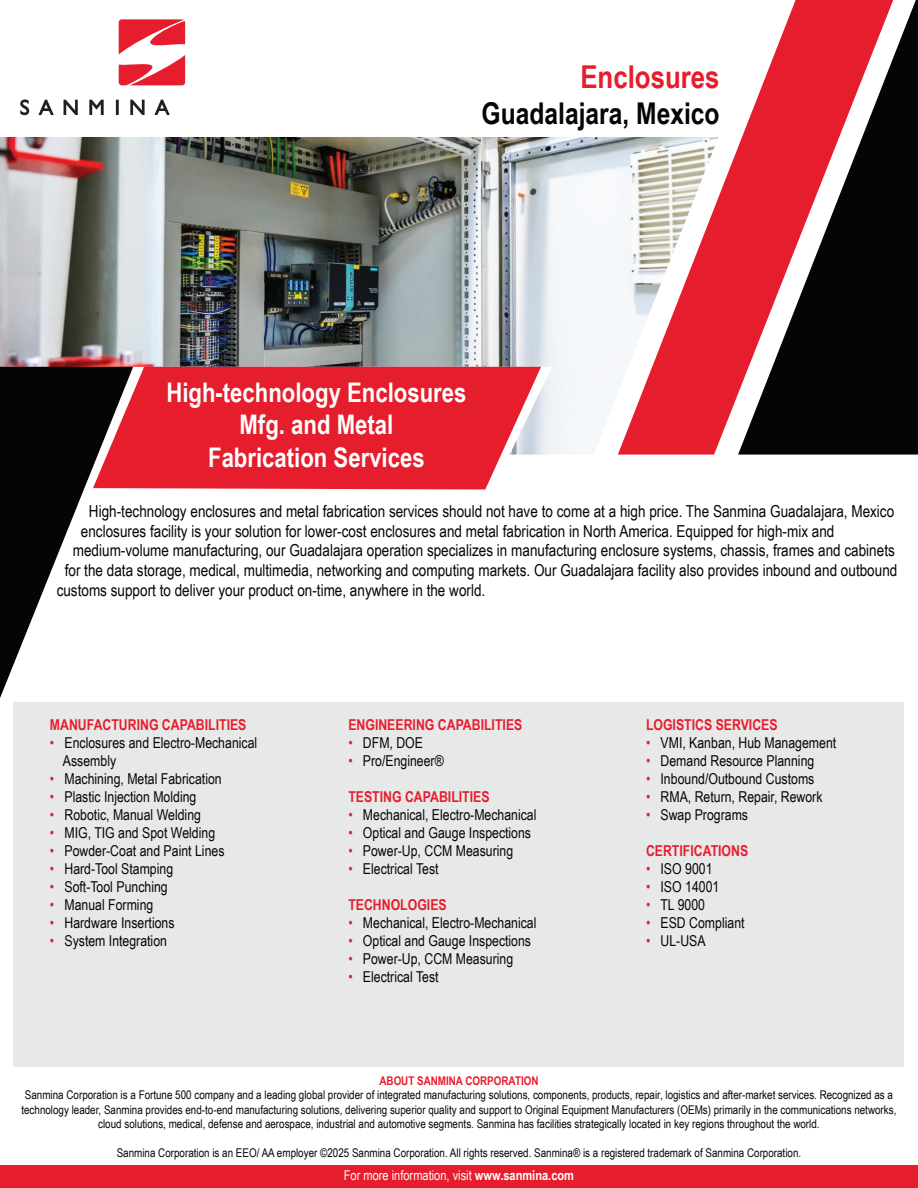
<style>
.page{position:relative;width:918px;height:1188px;background:#fff}
.page>*{position:absolute;margin:0;border:0;box-sizing:border-box;transform-origin:0 0}
.t1{font:700 31.5px "Arial Narrow";color:#e61d2d}
.t2{font:700 30px "Arial Narrow";color:#050504}
.t3{font:700 27px/32.4px "Arial Narrow";color:#fff;text-align:center}
.t4{font:16.5px "Arial Narrow";color:#050504}
.t5{font:15px/18px "Arial Narrow";color:#050504}
.t6{font:700 15px "Arial Narrow";color:#e61d2d}
.t7{font:13.5px "Arial Narrow";color:#fff}
.t8{font:12px/14.4px "Arial Narrow";color:#050504;text-align:center}
.t9{font:700 12px "Arial Narrow";color:#e61d2d}
.s1{color:#e61d2d}
.s2{font-weight:700}
</style>
<div class="page">
<img style="left:0;top:137px;width:618px;height:317px">
<div style="left:14px;top:702px;width:890px;height:365px;background:#e7e9e9"></div>
<div style="left:0;top:1165px;width:918px;height:23px;background:#e61d2d"></div>
<svg style="left:618px;top:137px;width:120px;height:318px"></svg>
<svg style="left:738px;top:0;width:180px;height:455px"></svg>
<svg style="left:119px;top:19px;width:66px;height:66px"></svg>
<svg style="left:20px;top:100px;width:9px;height:15px"></svg>
<svg style="left:38px;top:100px;width:16px;height:15px"></svg>
<svg style="left:64px;top:100px;width:14px;height:15px"></svg>
<svg style="left:89px;top:100px;width:15px;height:15px"></svg>
<svg style="left:116px;top:100px;width:3px;height:15px"></svg>
<svg style="left:130px;top:100px;width:15px;height:15px"></svg>
<svg style="left:154px;top:100px;width:16px;height:15px"></svg>
<svg style="left:541px;top:367px;width:11px;height:88px"></svg>
<svg style="left:133px;top:367px;width:408px;height:123px;fill:#e61d2d"></svg>
<svg style="left:0;top:367px;width:133px;height:331px"></svg>
<h1 class="t1" style="left:580px;top:53px;width:141px">Enclosures</h1>
<h2 class="t2" style="left:482px;top:91px;width:239px">Guadalajara, Mexico</h2>
<h3 class="t3" style="left:166px;top:375px;width:302px">High-technology Enclosures<br>Mfg. and Metal<br>Fabrication Services</h3>
<h3 class="t4" style="left:89px;top:499px;width:807px">High-technology enclosures and metal fabrication services should not have to come at a high price. The Sanmina Guadalajara, Mexico</h3>
<h3 class="t4" style="left:81px;top:519px;width:755px">enclosures facility is your solution for lower-cost enclosures and metal fabrication in North America. Equipped for high-mix and</h3>
<h3 class="t4" style="left:73px;top:538px;width:824px">medium-volume manufacturing, our Guadalajara operation specializes in manufacturing enclosure systems, chassis, frames and cabinets</h3>
<h3 class="t4" style="left:65px;top:558px;width:834px">for the data storage, medical, multimedia, networking and computing markets. Our Guadalajara facility also provides inbound and outbound</h3>
<h3 class="t4" style="left:57px;top:578px;width:430px">customs support to deliver your product on-time, anywhere in the world.</h3>
<p class="t6" style="left:50px;top:713px;width:198px">MANUFACTURING CAPABILITIES</p>
<p class="t5" style="left:63px;top:733px;width:196px;text-indent:-13px"><span class="s1">•</span> Enclosures and Electro-Mechanical<br>Assembly</p>
<p class="t5" style="left:50px;top:769px;width:173px"><span class="s1">•</span> Machining, Metal Fabrication</p>
<p class="t5" style="left:50px;top:787px;width:148px"><span class="s1">•</span> Plastic Injection Molding</p>
<p class="t5" style="left:50px;top:805px;width:153px"><span class="s1">•</span> Robotic, Manual Welding</p>
<p class="t5" style="left:50px;top:823px;width:167px"><span class="s1">•</span> MIG, TIG and Spot Welding</p>
<p class="t5" style="left:50px;top:841px;width:176px"><span class="s1">•</span> Powder-Coat and Paint Lines</p>
<p class="t5" style="left:50px;top:859px;width:125px"><span class="s1">•</span> Hard-Tool Stamping</p>
<p class="t5" style="left:50px;top:877px;width:119px"><span class="s1">•</span> Soft-Tool Punching</p>
<p class="t5" style="left:50px;top:895px;width:105px"><span class="s1">•</span> Manual Forming</p>
<p class="t5" style="left:50px;top:913px;width:126px"><span class="s1">•</span> Hardware Insertions</p>
<p class="t5" style="left:50px;top:931px;width:119px"><span class="s1">•</span> System Integration</p>
<p class="t6" style="left:348px;top:713px;width:176px">ENGINEERING CAPABILITIES</p>
<p class="t5" style="left:348px;top:733px;width:76px"><span class="s1">•</span> DFM, DOE</p>
<p class="t5" style="left:348px;top:751px;width:97px"><span class="s1">•</span> Pro/Engineer®</p>
<p class="t6" style="left:348px;top:785px;width:143px">TESTING CAPABILITIES</p>
<p class="t5" style="left:348px;top:805px;width:190px"><span class="s1">•</span> Mechanical, Electro-Mechanical</p>
<p class="t5" style="left:348px;top:823px;width:184px"><span class="s1">•</span> Optical and Gauge Inspections</p>
<p class="t5" style="left:348px;top:841px;width:166px"><span class="s1">•</span> Power-Up, CCM Measuring</p>
<p class="t5" style="left:348px;top:859px;width:92px"><span class="s1">•</span> Electrical Test</p>
<p class="t6" style="left:348px;top:893px;width:100px">TECHNOLOGIES</p>
<p class="t5" style="left:348px;top:913px;width:190px"><span class="s1">•</span> Mechanical, Electro-Mechanical</p>
<p class="t5" style="left:348px;top:931px;width:184px"><span class="s1">•</span> Optical and Gauge Inspections</p>
<p class="t5" style="left:348px;top:949px;width:166px"><span class="s1">•</span> Power-Up, CCM Measuring</p>
<p class="t5" style="left:348px;top:967px;width:92px"><span class="s1">•</span> Electrical Test</p>
<p class="t6" style="left:646px;top:713px;width:133px">LOGISTICS SERVICES</p>
<p class="t5" style="left:646px;top:733px;width:192px"><span class="s1">•</span> VMI, Kanban, Hub Management</p>
<p class="t5" style="left:646px;top:751px;width:170px"><span class="s1">•</span> Demand Resource Planning</p>
<p class="t5" style="left:646px;top:769px;width:170px"><span class="s1">•</span> Inbound/Outbound Customs</p>
<p class="t5" style="left:646px;top:787px;width:178px"><span class="s1">•</span> RMA, Return, Repair, Rework</p>
<p class="t5" style="left:646px;top:805px;width:104px"><span class="s1">•</span> Swap Programs</p>
<p class="t6" style="left:646px;top:839px;width:104px">CERTIFICATIONS</p>
<p class="t5" style="left:646px;top:859px;width:68px"><span class="s1">•</span> ISO 9001</p>
<p class="t5" style="left:646px;top:877px;width:75px"><span class="s1">•</span> ISO 14001</p>
<p class="t5" style="left:646px;top:895px;width:61px"><span class="s1">•</span> TL 9000</p>
<p class="t5" style="left:646px;top:913px;width:100px"><span class="s1">•</span> ESD Compliant</p>
<p class="t5" style="left:646px;top:931px;width:61px"><span class="s1">•</span> UL-USA</p>
<p class="t9" style="left:379px;top:1071px;width:161px">ABOUT SANMINA CORPORATION</p>
<p class="t8" style="left:21px;top:1087px;width:877px">Sanmina Corporation is a Fortune 500 company and a leading global provider of integrated manufacturing solutions, components, products, repair, logistics and after-market services. Recognized as a technology leader, Sanmina provides end-to-end manufacturing solutions, delivering superior quality and support to Original Equipment Manufacturers (OEMs) primarily in the communications networks, cloud solutions, medical, defense and aerospace, industrial and automotive segments. Sanmina has facilities strategically located in key regions throughout the world.</p>
<p class="t8" style="left:117px;top:1145px;width:686px">Sanmina Corporation is an EEO/ AA employer ©2025 Sanmina Corporation. All rights reserved. Sanmina® is a registered trademark of Sanmina Corporation.</p>
<p class="t7" style="left:344px;top:1165px;width:232px">For more information, visit <span class="s2">www.sanmina.com</span></p>
</div>
